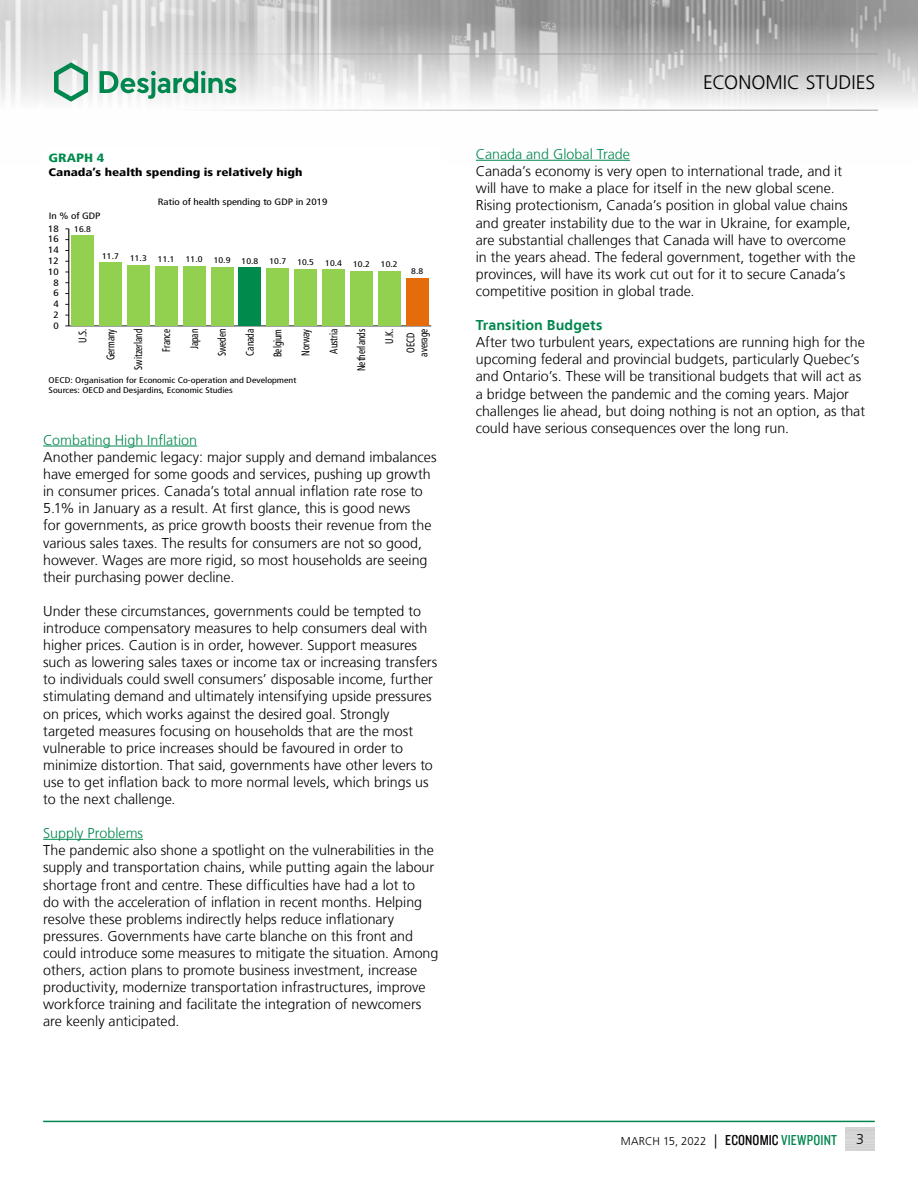
<style>
.page{position:relative;width:918px;height:1188px;background:#fff}
.page>*{position:absolute;margin:0;border:0;box-sizing:border-box;transform-origin:0 0}
.t1{font:300 19.5px "Frutiger LT";letter-spacing:.005em;color:#000}
.t2{font:300 14.25px/17.1px "Frutiger LT";color:#000}
.t3{font:300 14.25px "Frutiger LT";color:#00874e}
.t4{font:700 14.25px "Frutiger LT";letter-spacing:.005em;color:#00874e}
.t5{font:900 condensed 12px "Frutiger LT";color:#008b4d;scale:1.2 1}
.t6{font:300 11.25px "Frutiger LT";color:#000}
.t7{font:condensed 11.1px/13px "Frutiger LT";color:#000;text-align:center;scale:.83 1}
.t8{font:900 condensed 11.1px "Frutiger LT";color:#000;scale:1.2 1}
.t9{font:condensed 9.3px "Frutiger LT";color:#000;scale:1.2 1}
.t10{font:condensed 9.15px/10.8px "Frutiger LT";color:#000;scale:1.2 1}
.t11{font:condensed 8.25px/9.9px "Frutiger LT";color:#000;scale:1.2 1}
.s1{font-size:14.25px}
.s2{font-family:"Knockout 29 Junior Ltweight";font-weight:400;font-size:15px}
.s3{font-family:"Knockout 29 Junior Ltweight";font-weight:400;font-size:15px;color:#00874e}
</style>
<div class="page">
<img style="left:0;top:0;width:918px;height:161px">
<hr style="left:0;top:54px;width:878px;height:1px;background:#9d9d9c">
<hr style="left:0;top:110px;width:878px;height:1px;background:#9d9d9c">
<svg style="left:54px;top:62px;width:34px;height:40px"></svg>
<svg style="left:100px;top:71px;width:136px;height:28px"></svg>
<hr style="left:43px;top:1121px;width:832px;height:1px;background:#00874e">
<div style="left:43px;top:149px;width:399px;height:248px;background:#fff"></div>
<hr style="left:69px;top:326px;width:362px;height:1px;background:#000">
<hr style="left:68px;top:229px;width:1px;height:97px;background:#000">
<hr style="left:43px;top:446px;width:154px;height:1px;background:#00874e">
<hr style="left:43px;top:839px;width:100px;height:1px;background:#00874e">
<hr style="left:476px;top:160px;width:154px;height:1px;background:#00874e">
<div style="left:72px;top:235px;width:22px;height:91px;background:#92d050"></div>
<div style="left:99px;top:263px;width:23px;height:63px;background:#92d050"></div>
<div style="left:127px;top:265px;width:23px;height:61px;background:#92d050"></div>
<div style="left:155px;top:266px;width:23px;height:60px;background:#92d050"></div>
<div style="left:183px;top:267px;width:22px;height:59px;background:#92d050"></div>
<div style="left:211px;top:267px;width:22px;height:59px;background:#92d050"></div>
<div style="left:239px;top:268px;width:22px;height:58px;background:#008b4d"></div>
<div style="left:267px;top:268px;width:22px;height:58px;background:#92d050"></div>
<div style="left:295px;top:269px;width:22px;height:57px;background:#92d050"></div>
<div style="left:322px;top:270px;width:23px;height:56px;background:#92d050"></div>
<div style="left:350px;top:271px;width:23px;height:55px;background:#92d050"></div>
<div style="left:378px;top:271px;width:23px;height:55px;background:#92d050"></div>
<div style="left:406px;top:278px;width:22px;height:48px;background:#e46c0a"></div>
<h6 class="t5" style="left:49px;top:151px;width:48px">GRAPH 4</h6>
<p class="t8" style="left:49px;top:165px;width:213px">Canada’s health spending is relatively high</p>
<p class="t10" style="left:158px;top:197px;width:143px">Ratio of health spending to GDP in 2019</p>
<p class="t10" style="left:49px;top:211px;width:45px">In % of GDP</p>
<p class="t9" style="left:48px;top:223px;width:10px">18</p>
<p class="t10" style="left:48px;top:234px;width:10px">16<br>14</p>
<p class="t9" style="left:48px;top:255px;width:10px">12</p>
<p class="t10" style="left:48px;top:266px;width:10px;text-align:center">10<br>8<br>6<br>4<br>2<br>0</p>
<p class="t11" style="left:74px;top:224px;width:15px">16.8</p>
<p class="t11" style="left:102px;top:251px;width:15px">11.7</p>
<p class="t11" style="left:130px;top:253px;width:15px">11.3</p>
<p class="t11" style="left:158px;top:254px;width:15px">11.1</p>
<p class="t11" style="left:186px;top:255px;width:15px">11.0</p>
<p class="t11" style="left:214px;top:255px;width:15px">10.9</p>
<p class="t11" style="left:242px;top:256px;width:15px">10.8</p>
<p class="t11" style="left:269px;top:256px;width:15px">10.7</p>
<p class="t11" style="left:297px;top:257px;width:15px">10.5</p>
<p class="t11" style="left:325px;top:258px;width:15px">10.4</p>
<p class="t11" style="left:353px;top:259px;width:15px">10.2</p>
<p class="t11" style="left:381px;top:259px;width:15px">10.2</p>
<p class="t11" style="left:411px;top:267px;width:11px">8.8</p>
<p class="t7" style="left:76px;top:343px;width:18px;rotate:-90deg">U.S.</p>
<p class="t7" style="left:104px;top:360px;width:39px;rotate:-90deg">Germany</p>
<p class="t7" style="left:132px;top:370px;width:51px;rotate:-90deg">Switzerland</p>
<p class="t7" style="left:160px;top:352px;width:29px;rotate:-90deg">France</p>
<p class="t7" style="left:188px;top:349px;width:26px;rotate:-90deg">Japan</p>
<p class="t7" style="left:216px;top:356px;width:35px;rotate:-90deg">Sweden</p>
<p class="t7" style="left:243px;top:356px;width:34px;rotate:-90deg">Canada</p>
<p class="t7" style="left:271px;top:357px;width:36px;rotate:-90deg">Belgium</p>
<p class="t7" style="left:299px;top:356px;width:34px;rotate:-90deg">Norway</p>
<p class="t7" style="left:327px;top:354px;width:31px;rotate:-90deg">Austria</p>
<p class="t7" style="left:355px;top:371px;width:52px;rotate:-90deg">Netherlands</p>
<p class="t7" style="left:383px;top:344px;width:19px;rotate:-90deg">U.K.</p>
<p class="t7" style="left:404px;top:357px;width:35px;rotate:-90deg">OECD average</p>
<p class="t11" style="left:49px;top:375px;width:208px">OECD: Organisation for Economic Co-operation and Development<br>Sources: OECD and Desjardins, Economic Studies</p>
<p class="t3" style="left:43px;top:432px;width:156px">Combating High Inflation</p>
<p class="t2" style="left:43px;top:449px;width:395px">Another pandemic legacy: major supply and demand imbalances have emerged for some goods and services, pushing up growth</p>
<p class="t2" style="left:43px;top:483px;width:381px">in consumer prices. Canada’s total annual inflation rate rose to<br>5.1% in January as a result. At first glance, this is good news</p>
<p class="t2" style="left:43px;top:517px;width:390px">for governments, as price growth boosts their revenue from the various sales taxes. The results for consumers are not so good, however. Wages are more rigid, so most households are seeing their purchasing power decline.</p>
<p class="t2" style="left:43px;top:603px;width:379px">Under these circumstances, governments could be tempted to</p>
<p class="t2" style="left:43px;top:620px;width:386px">introduce compensatory measures to help consumers deal with</p>
<p class="t2" style="left:43px;top:637px;width:375px">higher prices. Caution is in order, however. Support measures</p>
<p class="t2" style="left:43px;top:654px;width:396px">such as lowering sales taxes or income tax or increasing transfers</p>
<p class="t2" style="left:43px;top:671px;width:391px">to individuals could swell consumers’ disposable income, further</p>
<p class="t2" style="left:43px;top:688px;width:390px">stimulating demand and ultimately intensifying upside pressures on prices, which works against the desired goal. Strongly targeted measures focusing on households that are the most vulnerable to price increases should be favoured in order to</p>
<p class="t2" style="left:43px;top:757px;width:391px">minimize distortion. That said, governments have other levers to use to get inflation back to more normal levels, which brings us</p>
<p class="t2" style="left:43px;top:791px;width:134px">to the next challenge.</p>
<p class="t3" style="left:43px;top:825px;width:101px">Supply Problems</p>
<p class="t2" style="left:43px;top:842px;width:393px">The pandemic also shone a spotlight on the vulnerabilities in the supply and transportation chains, while putting again the labour</p>
<p class="t2" style="left:43px;top:876px;width:380px">shortage front and centre. These difficulties have had a lot to do with the acceleration of inflation in recent months. Helping resolve these problems indirectly helps reduce inflationary</p>
<p class="t2" style="left:43px;top:928px;width:397px">pressures. Governments have carte blanche on this front and could introduce some measures to mitigate the situation. Among others, action plans to promote business investment, increase</p>
<p class="t2" style="left:43px;top:979px;width:384px">productivity, modernize transportation infrastructures, improve</p>
<p class="t2" style="left:43px;top:996px;width:380px">workforce training and facilitate the integration of newcomers are keenly anticipated.</p>
<h1 class="t1" style="left:703px;top:72px;width:174px">ECONOMIC STUDIES</h1>
<p class="t3" style="left:476px;top:146px;width:156px">Canada and Global Trade</p>
<p class="t2" style="left:476px;top:163px;width:368px">Canada’s economy is very open to international trade, and it</p>
<p class="t2" style="left:476px;top:180px;width:360px">will have to make a place for itself in the new global scene.</p>
<p class="t2" style="left:476px;top:197px;width:376px">Rising protectionism, Canada’s position in global value chains and greater instability due to the war in Ukraine, for example, are substantial challenges that Canada will have to overcome</p>
<p class="t2" style="left:476px;top:249px;width:381px">in the years ahead. The federal government, together with the</p>
<p class="t2" style="left:476px;top:266px;width:371px">provinces, will have its work cut out for it to secure Canada’s</p>
<p class="t2" style="left:476px;top:283px;width:220px">competitive position in global trade.</p>
<h5 class="t4" style="left:476px;top:317px;width:128px">Transition Budgets</h5>
<p class="t2" style="left:476px;top:334px;width:390px">After two turbulent years, expectations are running high for the</p>
<p class="t2" style="left:476px;top:351px;width:387px">upcoming federal and provincial budgets, particularly Quebec’s and Ontario’s. These will be transitional budgets that will act as</p>
<p class="t2" style="left:476px;top:385px;width:391px">a bridge between the pandemic and the coming years. Major challenges lie ahead, but doing nothing is not an option, as that could have serious consequences over the long run.</p>
<p class="t6" style="left:621px;top:1135px;width:218px">MARCH 15, 2022 <span class="s1">|</span> <span class="s2">ECONOMIC</span> <span class="s3">VIEWPOINT</span></p>
<p class="t2" style="left:856px;top:1131px;width:9px">3</p>
</div>
